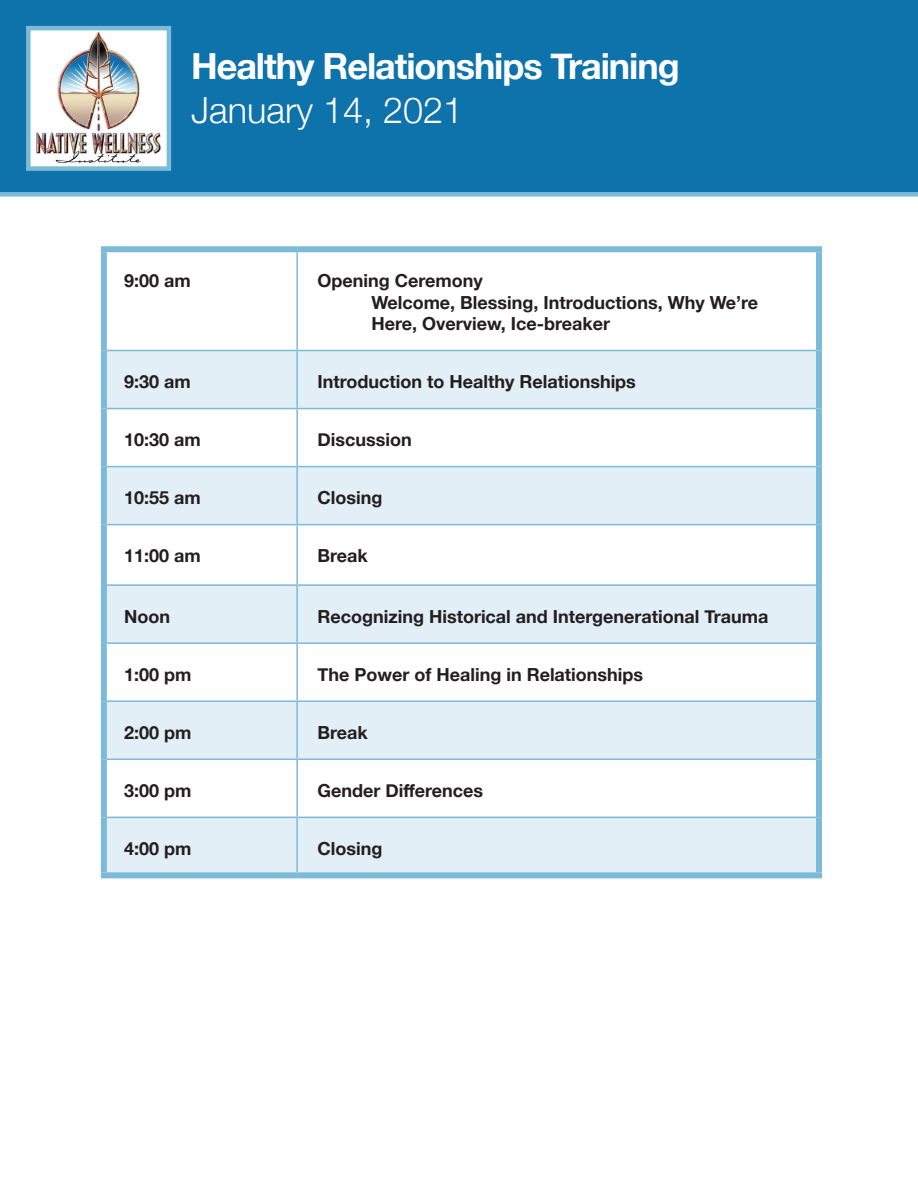
<style>
.page{position:relative;width:918px;height:1188px;background:#fff}
.page>*{position:absolute;margin:0;border:0;box-sizing:border-box;transform-origin:0 0}
.t1{font:700 36px "Helvetica Neue";letter-spacing:-.03em;color:#fff}
.t2{font:300 36px "Helvetica Neue";color:#fff}
.t3{font:700 18px/21.6px "Helvetica Neue";color:#231f20}
</style>
<div class="page">
<svg style="left:107px;top:351px;width:709px;height:521px;fill:#e3eff6"></svg>
<div style="left:101px;top:246px;width:196px;height:6px;background:#7cbad8"></div>
<div style="left:101px;top:252px;width:6px;height:98px;background:#7cbad8"></div>
<div style="left:297px;top:246px;width:525px;height:6px;background:#7cbad8"></div>
<div style="left:816px;top:252px;width:6px;height:98px;background:#7cbad8"></div>
<div style="left:101px;top:350px;width:6px;height:59px;background:#7cbad8"></div>
<div style="left:816px;top:350px;width:6px;height:59px;background:#7cbad8"></div>
<div style="left:101px;top:409px;width:6px;height:58px;background:#7cbad8"></div>
<div style="left:816px;top:409px;width:6px;height:58px;background:#7cbad8"></div>
<div style="left:101px;top:467px;width:6px;height:58px;background:#7cbad8"></div>
<div style="left:816px;top:467px;width:6px;height:58px;background:#7cbad8"></div>
<div style="left:101px;top:525px;width:6px;height:60px;background:#7cbad8"></div>
<div style="left:816px;top:525px;width:6px;height:60px;background:#7cbad8"></div>
<div style="left:101px;top:585px;width:6px;height:58px;background:#7cbad8"></div>
<div style="left:816px;top:585px;width:6px;height:58px;background:#7cbad8"></div>
<div style="left:101px;top:643px;width:6px;height:58px;background:#7cbad8"></div>
<div style="left:816px;top:643px;width:6px;height:58px;background:#7cbad8"></div>
<div style="left:101px;top:701px;width:6px;height:58px;background:#7cbad8"></div>
<div style="left:816px;top:701px;width:6px;height:58px;background:#7cbad8"></div>
<div style="left:101px;top:759px;width:6px;height:58px;background:#7cbad8"></div>
<div style="left:816px;top:759px;width:6px;height:58px;background:#7cbad8"></div>
<div style="left:101px;top:817px;width:6px;height:55px;background:#7cbad8"></div>
<div style="left:816px;top:817px;width:6px;height:55px;background:#7cbad8"></div>
<div style="left:101px;top:872px;width:196px;height:6px;background:#7cbad8"></div>
<div style="left:297px;top:872px;width:525px;height:6px;background:#7cbad8"></div>
<hr style="left:296px;top:252px;width:2px;height:98px;background:#7cbad8">
<hr style="left:107px;top:350px;width:190px;height:1px;background:#7cbad8">
<hr style="left:297px;top:350px;width:519px;height:1px;background:#7cbad8">
<hr style="left:296px;top:351px;width:2px;height:57px;background:#7cbad8">
<hr style="left:107px;top:408px;width:190px;height:1px;background:#7cbad8">
<hr style="left:297px;top:408px;width:519px;height:1px;background:#7cbad8">
<hr style="left:296px;top:409px;width:2px;height:57px;background:#7cbad8">
<hr style="left:107px;top:466px;width:190px;height:1px;background:#7cbad8">
<hr style="left:297px;top:466px;width:519px;height:1px;background:#7cbad8">
<hr style="left:296px;top:467px;width:2px;height:57px;background:#7cbad8">
<hr style="left:107px;top:524px;width:190px;height:1px;background:#7cbad8">
<hr style="left:297px;top:524px;width:519px;height:1px;background:#7cbad8">
<hr style="left:296px;top:525px;width:2px;height:59px;background:#7cbad8">
<hr style="left:107px;top:584px;width:190px;height:2px;background:#7cbad8">
<hr style="left:297px;top:584px;width:519px;height:2px;background:#7cbad8">
<hr style="left:296px;top:586px;width:2px;height:56px;background:#7cbad8">
<hr style="left:107px;top:642px;width:190px;height:2px;background:#7cbad8">
<hr style="left:297px;top:642px;width:519px;height:2px;background:#7cbad8">
<hr style="left:296px;top:644px;width:2px;height:56px;background:#7cbad8">
<hr style="left:107px;top:700px;width:190px;height:2px;background:#7cbad8">
<hr style="left:297px;top:700px;width:519px;height:2px;background:#7cbad8">
<hr style="left:296px;top:702px;width:2px;height:57px;background:#7cbad8">
<hr style="left:107px;top:759px;width:190px;height:1px;background:#7cbad8">
<hr style="left:297px;top:759px;width:519px;height:1px;background:#7cbad8">
<hr style="left:296px;top:760px;width:2px;height:57px;background:#7cbad8">
<hr style="left:107px;top:817px;width:190px;height:1px;background:#7cbad8">
<hr style="left:297px;top:817px;width:519px;height:1px;background:#7cbad8">
<hr style="left:296px;top:818px;width:2px;height:54px;background:#7cbad8">
<div style="left:0;top:0;width:918px;height:197px;background:#0e72ab"></div>
<img style="left:31px;top:31px;width:135px;height:135px">
<div style="left:26px;top:26px;width:145px;height:145px;border:4px solid #7cbad8"></div>
<p class="t1" style="left:191px;top:38px;width:490px">Healthy Relationships Training</p>
<p class="t2" style="left:191px;top:81px;width:274px">January 14, 2021</p>
<p class="t3" style="left:124px;top:270px;width:68px">9:00 am</p>
<p class="t3" style="left:317px;top:270px;width:167px">Opening Ceremony</p>
<p class="t3" style="left:371px;top:292px;width:388px">Welcome, Blessing, Introductions, Why We’re<br>Here, Overview, Ice-breaker</p>
<p class="t3" style="left:124px;top:372px;width:68px">9:30 am</p>
<p class="t3" style="left:317px;top:372px;width:320px">Introduction to Healthy Relationships</p>
<p class="t3" style="left:124px;top:430px;width:78px">10:30 am</p>
<p class="t3" style="left:317px;top:430px;width:96px">Discussion</p>
<p class="t3" style="left:124px;top:488px;width:78px">10:55 am</p>
<p class="t3" style="left:317px;top:488px;width:66px">Closing</p>
<p class="t3" style="left:124px;top:546px;width:78px">11:00 am</p>
<p class="t3" style="left:317px;top:546px;width:52px">Break</p>
<p class="t3" style="left:124px;top:606px;width:48px">Noon</p>
<p class="t3" style="left:317px;top:606px;width:453px">Recognizing Historical and Intergenerational Trauma</p>
<p class="t3" style="left:124px;top:664px;width:69px">1:00 pm</p>
<p class="t3" style="left:317px;top:664px;width:327px">The Power of Healing in Relationships</p>
<p class="t3" style="left:124px;top:722px;width:69px">2:00 pm</p>
<p class="t3" style="left:317px;top:722px;width:52px">Break</p>
<p class="t3" style="left:124px;top:780px;width:69px">3:00 pm</p>
<p class="t3" style="left:317px;top:780px;width:167px">Gender Differences</p>
<p class="t3" style="left:124px;top:838px;width:69px">4:00 pm</p>
<p class="t3" style="left:317px;top:838px;width:66px">Closing</p>
</div>
